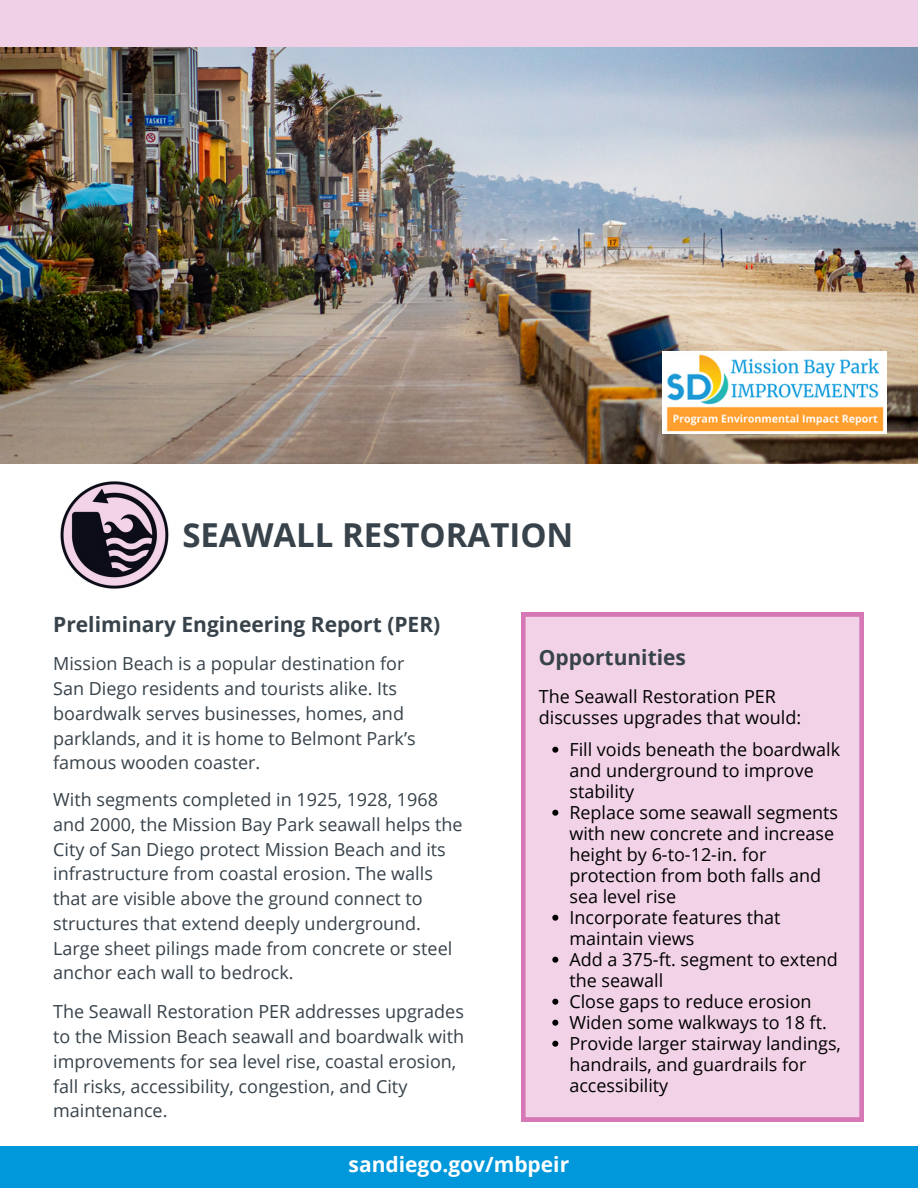
<style>
.page{position:relative;width:918px;height:1188px;background:#fff}
.page>*{position:absolute;margin:0;border:0;box-sizing:border-box;transform-origin:0 0}
.t1{font:700 33px "Open Sans";color:#37424a}
.t2{font:700 21px "Open Sans";color:#37424a}
.t3{font:700 21px "Open Sans";color:#fff}
.t4{font:18px/24.8px "Open Sans";color:#37424a}
.t5{font:18px/21px "Open Sans";color:#000}
</style>
<div class="page">
<img style="left:0;top:47px;width:918px;height:416px">
<div style="left:0;top:1147px;width:918px;height:41px;background:#0098db"></div>
<div style="left:0;top:0;width:918px;height:47px;background:#f0d0e6"></div>
<img style="left:663px;top:352px;width:224px;height:82px">
<div style="left:521px;top:612px;width:343px;height:510px;background:#f2d2e7"></div>
<img style="left:60px;top:481px;width:109px;height:108px">
<svg style="left:552px;top:747px;width:6px;height:6px"></svg>
<svg style="left:552px;top:810px;width:6px;height:6px"></svg>
<svg style="left:552px;top:915px;width:6px;height:6px"></svg>
<svg style="left:552px;top:957px;width:6px;height:6px"></svg>
<svg style="left:552px;top:999px;width:6px;height:6px"></svg>
<svg style="left:552px;top:1020px;width:6px;height:6px"></svg>
<svg style="left:552px;top:1041px;width:6px;height:6px"></svg>
<p class="t1" style="left:182px;top:512px;width:393px">SEAWALL RESTORATION</p>
<p class="t2" style="left:53px;top:609px;width:389px">Preliminary Engineering Report (PER)</p>
<h1 class="t4" style="left:53px;top:651px;width:353px">Mission Beach is a popular destination for</h1>
<h2 class="t4" style="left:53px;top:676px;width:364px">San Diego residents and tourists alike. Its boardwalk serves businesses, homes, and parklands, and it is home to Belmont Park’s famous wooden coaster.</h2>
<p class="t4" style="left:53px;top:787px;width:411px">With segments completed in 1925, 1928, 1968 and 2000, the Mission Bay Park seawall helps the City of San Diego protect Mission Beach and its infrastructure from coastal erosion. The walls that are visible above the ground connect to structures that extend deeply underground.<br>Large sheet pilings made from concrete or steel anchor each wall to bedrock.</p>
<p class="t4" style="left:53px;top:999px;width:412px">The Seawall Restoration PER addresses upgrades to the Mission Beach seawall and boardwalk with improvements for sea level rise, coastal erosion, fall risks, accessibility, congestion, and City maintenance.</p>
<p class="t2" style="left:539px;top:642px;width:149px">Opportunities</p>
<p class="t5" style="left:539px;top:686px;width:264px">The Seawall Restoration PER discusses upgrades that would:</p>
<p class="t5" style="left:569px;top:738px;width:272px">Fill voids beneath the boardwalk and underground to improve stability</p>
<p class="t5" style="left:569px;top:801px;width:270px">Replace some seawall segments with new concrete and increase height by 6-to-12-in. for protection from both falls and sea level rise</p>
<p class="t5" style="left:569px;top:906px;width:213px">Incorporate features that maintain views</p>
<p class="t5" style="left:569px;top:948px;width:270px">Add a 375-ft. segment to extend the seawall</p>
<p class="t5" style="left:569px;top:990px;width:244px">Close gaps to reduce erosion</p>
<p class="t5" style="left:569px;top:1011px;width:259px">Widen some walkways to 18 ft.</p>
<h2 class="t5" style="left:569px;top:1032px;width:273px">Provide larger stairway landings, handrails, and guardrails for accessibility</h2>
<h2 class="t3" style="left:349px;top:1150px;width:222px">sandiego.gov/mbpeir</h2>
</div>
